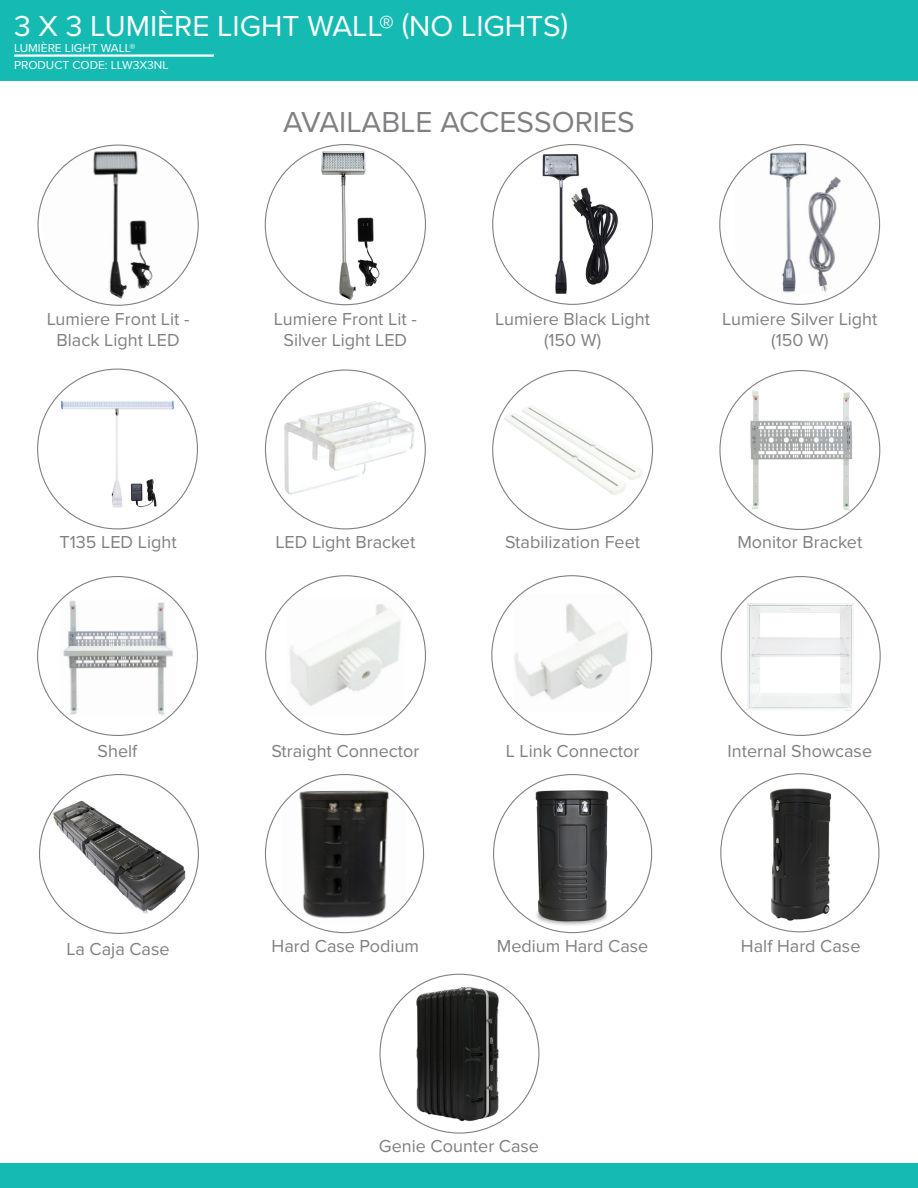
<style>
.page{position:relative;width:918px;height:1188px;background:#fff}
.page>*{position:absolute;margin:0;border:0;box-sizing:border-box;transform-origin:0 0}
.Category_Sub_Title_2{font:30px "Proxima Nova";color:#fff}
.Category_Sub_Title_2-2{font:30px "Proxima Nova";color:#808083}
.t1{font:18px "Proxima Nova";color:#808083}
.top_page_name_regula{font:12px "Proxima Nova";color:#fff}
</style>
<div class="page">
<div style="left:0;top:1164px;width:918px;height:24px;background:#15bbb3"></div>
<div style="left:0;top:0;width:918px;height:81px;background:#15bbb3"></div>
<hr style="left:14px;top:54px;width:200px;height:3px;background:#fff">
<img style="left:42px;top:149px;width:152px;height:151px">
<img style="left:270px;top:149px;width:153px;height:153px">
<img style="left:508px;top:152px;width:143px;height:143px">
<img style="left:274px;top:395px;width:149px;height:106px">
<img style="left:742px;top:597px;width:118px;height:118px">
<img style="left:51px;top:799px;width:136px;height:116px">
<img style="left:385px;top:984px;width:139px;height:139px">
<img style="left:735px;top:150px;width:145px;height:145px">
<img style="left:59px;top:395px;width:118px;height:118px">
<img style="left:737px;top:388px;width:125px;height:124px">
<img style="left:501px;top:380px;width:143px;height:144px">
<img style="left:59px;top:599px;width:117px;height:118px">
<img style="left:287px;top:599px;width:117px;height:117px">
<img style="left:513px;top:594px;width:118px;height:118px">
<img style="left:281px;top:783px;width:125px;height:141px">
<img style="left:524px;top:775px;width:97px;height:157px">
<img style="left:757px;top:779px;width:85px;height:144px">
<p class="Category_Sub_Title_2" style="left:14px;top:8px;width:556px">3 X 3 LUMIÈRE LIGHT WALL® (NO LIGHTS)</p>
<p class="top_page_name_regula" style="left:14px;top:40px;width:123px">LUMIÈRE LIGHT WALL®</p>
<p class="top_page_name_regula" style="left:14px;top:58px;width:156px">PRODUCT CODE: LLW3X3NL</p>
<p class="Category_Sub_Title_2-2" style="left:283px;top:105px;width:353px">AVAILABLE ACCESSORIES</p>
<p class="t1" style="left:47px;top:308px;width:144px">Lumiere Front Lit -</p>
<p class="t1" style="left:57px;top:330px;width:125px">Black Light LED</p>
<p class="t1" style="left:274px;top:308px;width:144px">Lumiere Front Lit -</p>
<p class="t1" style="left:284px;top:330px;width:125px">Silver Light LED</p>
<p class="t1" style="left:495px;top:308px;width:156px">Lumiere Black Light</p>
<p class="t1" style="left:544px;top:330px;width:59px">(150 W)</p>
<p class="t1" style="left:722px;top:308px;width:157px">Lumiere Silver Light</p>
<p class="t1" style="left:771px;top:330px;width:59px">(150 W)</p>
<p class="t1" style="left:60px;top:531px;width:119px">T135 LED Light</p>
<p class="t1" style="left:275px;top:531px;width:142px">LED Light Bracket</p>
<p class="t1" style="left:505px;top:531px;width:137px">Stabilization Feet</p>
<p class="t1" style="left:737px;top:531px;width:126px">Monitor Bracket</p>
<p class="t1" style="left:98px;top:740px;width:41px">Shelf</p>
<p class="t1" style="left:271px;top:740px;width:150px">Straight Connector</p>
<p class="t1" style="left:506px;top:740px;width:135px">L Link Connector</p>
<p class="t1" style="left:728px;top:740px;width:146px">Internal Showcase</p>
<p class="t1" style="left:67px;top:938px;width:105px">La Caja Case</p>
<p class="t1" style="left:272px;top:936px;width:149px">Hard Case Podium</p>
<p class="t1" style="left:497px;top:936px;width:153px">Medium Hard Case</p>
<p class="t1" style="left:741px;top:936px;width:121px">Half Hard Case</p>
<p class="t1" style="left:379px;top:1135px;width:162px">Genie Counter Case</p>
</div>
